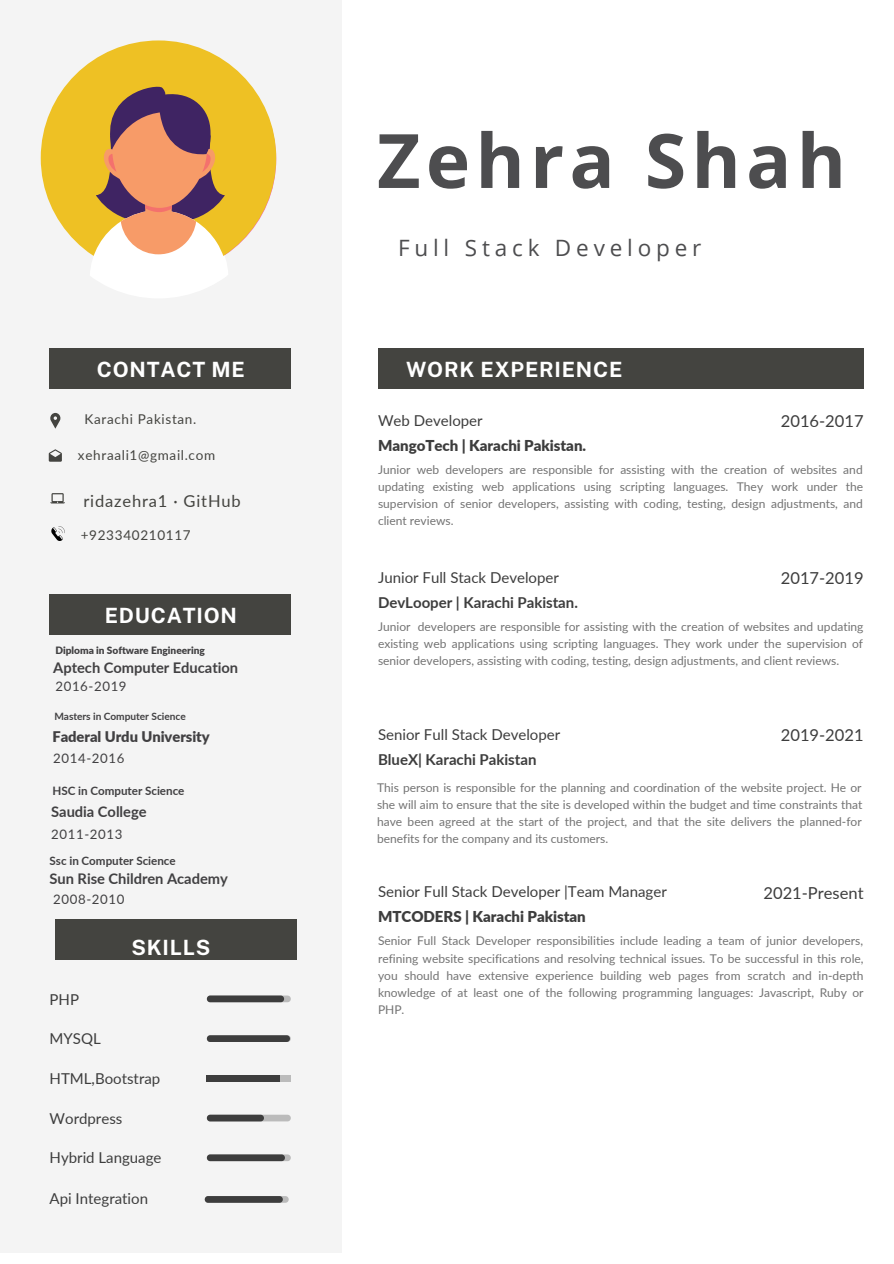
<style>
.page{position:relative;width:894px;height:1264px;background:#fff}
.page>*{position:absolute;margin:0;border:0;box-sizing:border-box;transform-origin:0 0}
.t1{font:700 75px "Open Sans";letter-spacing:.07em;color:#4d4d4f}
.t2{font:22.5px "Open Sans";letter-spacing:.215em;color:#4d4d4f}
.t3{font:700 21px "Public Sans";letter-spacing:.035em;color:#fff}
.t4{font:16.5px "Lato";color:#3d3d3d}
.t5{font:16.5px "Lato";letter-spacing:.05em;color:#444440}
.t6{font:15px "Lato";color:#3d3d3d}
.t7{font:900 15px "Lato";color:#3d3d3d}
.t8{font:700 15px "Lato";color:#3d3d3d}
.t9{font:700 14.7px "Lato";letter-spacing:-.005em;color:#414042}
.t10{font:900 14.7px "Lato";letter-spacing:-.005em;color:#414042}
.t11{font:13.5px "Lato";letter-spacing:.05em;color:#444440}
.t12{font:13.2px "Lato";letter-spacing:.045em;color:#414042}
.t13{font:12px/17px "Lato";color:#737373;text-align:justify}
.t14{font:700 11.7px "Lato";letter-spacing:-.005em;color:#414042}
.t15{font:900 10.2px "Lato";letter-spacing:-.005em;color:#414042}
.t16{font:700 10.2px "Lato";letter-spacing:-.005em;color:#414042}
</style>
<div class="page">
<div style="left:0;top:0;width:341px;height:1252px;background:#f4f4f4"></div>
<div style="left:50px;top:348px;width:241px;height:41px;background:#444440"></div>
<div style="left:50px;top:594px;width:241px;height:40px;background:#444440"></div>
<svg style="left:50px;top:413px;width:10px;height:15px"></svg>
<svg style="left:50px;top:493px;width:15px;height:10px"></svg>
<svg style="left:49px;top:449px;width:13px;height:12px"></svg>
<div style="left:55px;top:919px;width:241px;height:41px;background:#444440"></div>
<svg style="left:207px;top:995px;width:84px;height:7px"></svg>
<svg style="left:207px;top:1035px;width:84px;height:6px"></svg>
<div style="left:207px;top:1074px;width:84px;height:7px;background:#bbb"></div>
<div style="left:207px;top:1074px;width:73px;height:7px;background:#3d3d3d"></div>
<svg style="left:207px;top:1114px;width:84px;height:7px"></svg>
<svg style="left:207px;top:1154px;width:84px;height:7px"></svg>
<div style="left:378px;top:348px;width:485px;height:41px;background:#444440"></div>
<img style="left:51px;top:526px;width:14px;height:14px">
<svg style="left:47px;top:51px;width:229px;height:203px"></svg>
<div style="left:41px;top:40px;width:235px;height:235px;background:#eec124;border-radius:50%"></div>
<svg style="left:90px;top:86px;width:138px;height:212px"></svg>
<svg style="left:205px;top:1196px;width:83px;height:6px"></svg>
<h3 class="t3" style="left:97px;top:357px;width:149px">CONTACT ME</h3>
<p class="t11" style="left:84px;top:411px;width:113px">Karachi Pakistan.</p>
<p class="t11" style="left:78px;top:446px;width:139px">xehraali1@gmail.com</p>
<h3 class="t5" style="left:83px;top:490px;width:159px">ridazehra1 · GitHub</h3>
<p class="t11" style="left:81px;top:526px;width:111px">+923340210117</p>
<h3 class="t3" style="left:105px;top:602px;width:134px">EDUCATION</h3>
<p class="t15" style="left:55px;top:644px;width:151px">Diploma in Software Engineering</p>
<p class="t9" style="left:53px;top:658px;width:186px">Aptech Computer Education</p>
<p class="t12" style="left:55px;top:677px;width:73px">2016-2019</p>
<p class="t16" style="left:54px;top:709px;width:133px">Masters in Computer Science</p>
<p class="t10" style="left:52px;top:728px;width:159px">Faderal Urdu University</p>
<p class="t12" style="left:53px;top:750px;width:73px">2014-2016</p>
<p class="t14" style="left:52px;top:783px;width:133px">HSC in Computer Science</p>
<p class="t9" style="left:51px;top:802px;width:97px">Saudia College</p>
<p class="t12" style="left:51px;top:826px;width:73px">2011-2013</p>
<p class="t14" style="left:50px;top:853px;width:128px">Ssc in Computer Science</p>
<p class="t9" style="left:50px;top:869px;width:180px">Sun Rise Children Academy</p>
<p class="t12" style="left:53px;top:891px;width:73px">2008-2010</p>
<h3 class="t3" style="left:131px;top:935px;width:80px">SKILLS</h3>
<p class="t6" style="left:50px;top:989px;width:31px">PHP</p>
<p class="t6" style="left:50px;top:1029px;width:53px">MYSQL</p>
<p class="t6" style="left:50px;top:1069px;width:112px">HTML,Bootstrap</p>
<p class="t6" style="left:50px;top:1108px;width:74px">Wordpress</p>
<p class="t6" style="left:50px;top:1148px;width:113px">Hybrid Language</p>
<p class="t6" style="left:50px;top:1189px;width:100px">Api Integration</p>
<h1 class="t1" style="left:377px;top:108px;width:470px">Zehra Shah</h1>
<h2 class="t2" style="left:398px;top:232px;width:305px">Full Stack Developer</h2>
<h3 class="t3" style="left:406px;top:357px;width:218px">WORK EXPERIENCE</h3>
<p class="t6" style="left:378px;top:411px;width:106px">Web Developer</p>
<p class="t13" style="left:378px;top:461px;width:486px">Junior web developers are responsible for assisting with the creation of websites and updating existing web applications using scripting languages. They work under the supervision of senior developers, assisting with coding, testing, design adjustments, and client reviews.</p>
<h3 class="t4" style="left:780px;top:411px;width:84px">2016-2017</h3>
<p class="t7" style="left:378px;top:436px;width:209px">MangoTech | Karachi Pakistan.</p>
<p class="t6" style="left:378px;top:568px;width:182px">Junior Full Stack Developer</p>
<p class="t13" style="left:378px;top:618px;width:487px">Junior developers are responsible for assisting with the creation of websites and updating existing web applications using scripting languages. They work under the supervision of senior developers, assisting with coding, testing, design adjustments, and client reviews.</p>
<h3 class="t4" style="left:780px;top:568px;width:84px">2017-2019</h3>
<p class="t8" style="left:378px;top:593px;width:201px">DevLooper | Karachi Pakistan.</p>
<p class="t6" style="left:378px;top:725px;width:184px">Senior Full Stack Developer</p>
<p class="t8" style="left:378px;top:750px;width:160px">BlueX| Karachi Pakistan</p>
<h3 class="t4" style="left:780px;top:725px;width:84px">2019-2021</h3>
<p class="t13" style="left:377px;top:779px;width:486px">This person is responsible for the planning and coordination of the website project. He or she will aim to ensure that the site is developed within the budget and time constraints that have been agreed at the start of the project, and that the site delivers the planned-for benefits for the company and its customers.</p>
<p class="t6" style="left:378px;top:882px;width:290px">Senior Full Stack Developer |Team Manager</p>
<p class="t13" style="left:378px;top:932px;width:487px">Senior Full Stack Developer responsibilities include leading a team of junior developers, refining website specifications and resolving technical issues. To be successful in this role, you should have extensive experience building web pages from scratch and in-depth knowledge of at least one of the following programming languages: Javascript, Ruby or PHP.</p>
<h3 class="t4" style="left:763px;top:882px;width:102px">2021-Present</h3>
<p class="t7" style="left:378px;top:907px;width:209px">MTCODERS | Karachi Pakistan</p>
</div>
